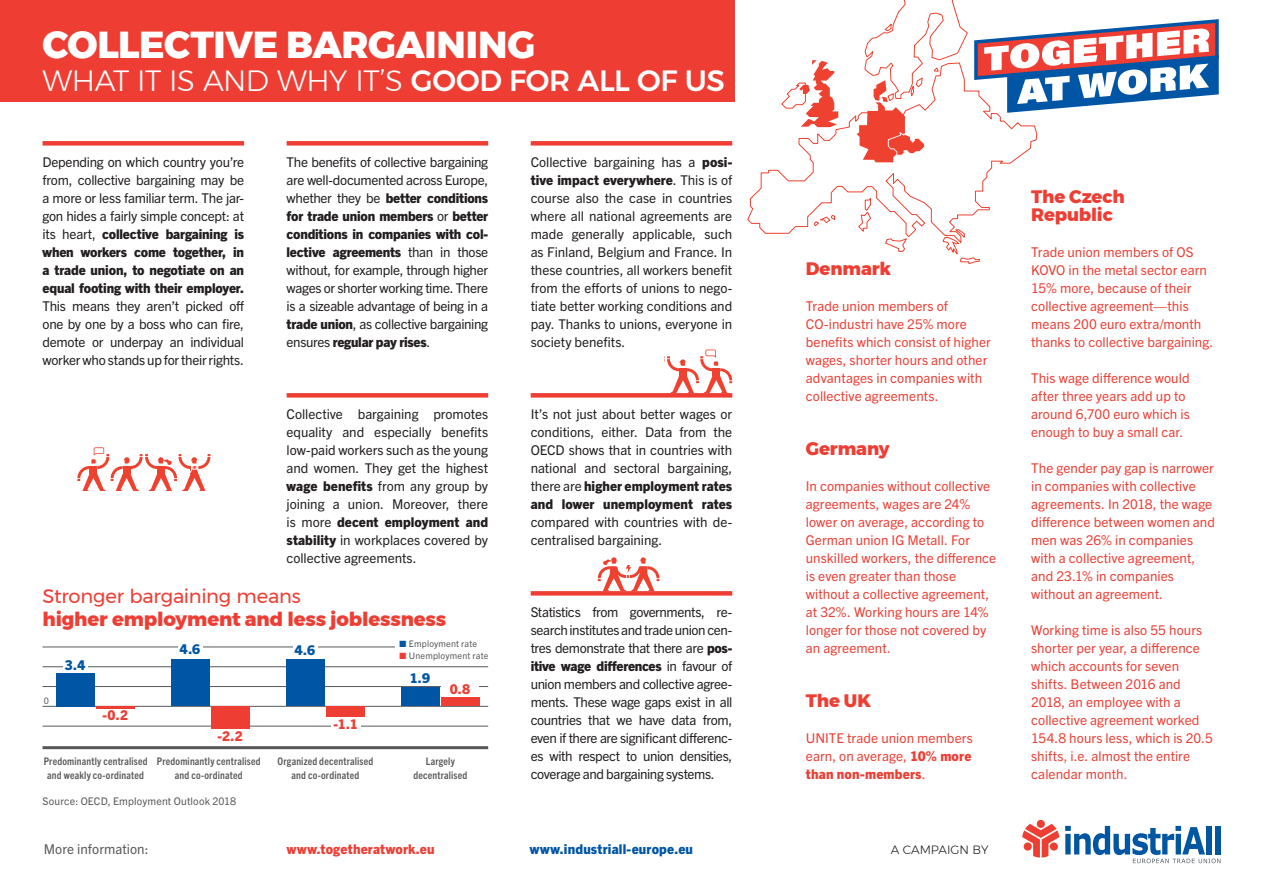
<style>
.page{position:relative;width:1263px;height:893px;background:#fff}
.page>*{position:absolute;margin:0;border:0;box-sizing:border-box;transform-origin:0 0}
._01_titulos_CAMPAÑAS{font:800 37.5px "Montserrat";letter-spacing:-.01em;color:#fff}
._01_titulos_CAMPAÑAS-2{font:300 29.25px "Montserrat";letter-spacing:-.02em;color:#fff}
._01_titulos_CAMPAÑAS-3{font:800 19.5px/23.4px "Montserrat";letter-spacing:-.01em;color:#ee3e34}
._03_TITULOS_NORMALES{font:800 18px/18px "Montserrat";letter-spacing:-.005em;color:#ee3e34}
._00_txt{font:13.5px/18px "Trade Gothic Next LT Pro";letter-spacing:-.01em;color:#231f20;text-align:justify}
._00_txt-2{font:13.5px/18px "Trade Gothic Next LT Pro";letter-spacing:.005em;color:#ee3e34}
._00_txt-3{font:800 13.5px "Trade Gothic Next LT Pro";letter-spacing:.015em;color:#0155a5}
._00_txt-4{font:800 13.5px "Trade Gothic Next LT Pro";letter-spacing:.015em;color:#ee3e34}
._00_txt-5{font:13.5px "Trade Gothic Next LT Pro";letter-spacing:.005em;color:#57585a}
.t1{font:300 12px "Montserrat";color:#231f20}
.t2{font:700 condensed 10.5px/13.5px "Trade Gothic Next LT Pro";letter-spacing:.015em;color:#57585a;text-align:center}
.t3{font:10.5px "Trade Gothic Next LT Pro";letter-spacing:.015em;color:#57585a}
._00_txt-6{font:9px "Trade Gothic Next LT Pro";letter-spacing:.02em;color:#57585a}
.s1{font-weight:500}
.s2{font-weight:800}
.s3{font-weight:400}
.s4{color:#0155a5}
.s5{color:#ee3e34}
</style>
<div class="page">
<svg style="left:747px;top:90px;width:290px;height:147px"></svg>
<svg style="left:780px;top:60px;width:58px;height:67px"></svg>
<svg style="left:813px;top:214px;width:23px;height:23px"></svg>
<svg style="left:857px;top:196px;width:15px;height:37px"></svg>
<svg style="left:885px;top:238px;width:22px;height:14px"></svg>
<svg style="left:942px;top:229px;width:38px;height:35px"></svg>
<svg style="left:856px;top:0;width:112px;height:162px"></svg>
<div style="left:0;top:0;width:734px;height:101px;background:#ee3e34"></div>
<svg style="left:1022px;top:820px;width:37px;height:38px"></svg>
<svg style="left:1065px;top:826px;width:155px;height:37px"></svg>
<div style="left:43px;top:141px;width:201px;height:5px;background:#ee3e34"></div>
<div style="left:287px;top:141px;width:201px;height:5px;background:#ee3e34"></div>
<div style="left:287px;top:393px;width:201px;height:5px;background:#ee3e34"></div>
<div style="left:531px;top:141px;width:201px;height:5px;background:#ee3e34"></div>
<div style="left:531px;top:393px;width:201px;height:5px;background:#ee3e34"></div>
<div style="left:531px;top:591px;width:201px;height:5px;background:#ee3e34"></div>
<hr style="left:43px;top:726px;width:445px;height:1px;background:#57585a">
<hr style="left:43px;top:706px;width:445px;height:1px;background:#57585a">
<hr style="left:43px;top:686px;width:445px;height:1px;background:#57585a">
<hr style="left:43px;top:666px;width:445px;height:1px;background:#57585a">
<hr style="left:43px;top:647px;width:445px;height:1px;background:#57585a">
<hr style="left:43px;top:746px;width:445px;height:3px;background:#57585a">
<div style="left:56px;top:673px;width:39px;height:33px;background:#0155a5"></div>
<hr style="left:97px;top:706px;width:38px;height:2px;background:#ee3e34">
<div style="left:63px;top:660px;width:24px;height:12px;background:#fff"></div>
<div style="left:171px;top:659px;width:39px;height:47px;background:#0155a5"></div>
<div style="left:212px;top:706px;width:38px;height:23px;background:#ee3e34"></div>
<div style="left:178px;top:644px;width:24px;height:13px;background:#fff"></div>
<div style="left:286px;top:659px;width:38px;height:47px;background:#0155a5"></div>
<div style="left:326px;top:706px;width:39px;height:11px;background:#ee3e34"></div>
<div style="left:293px;top:645px;width:24px;height:13px;background:#fff"></div>
<div style="left:331px;top:719px;width:30px;height:15px;background:#fff"></div>
<div style="left:401px;top:687px;width:38px;height:19px;background:#0155a5"></div>
<div style="left:441px;top:698px;width:39px;height:8px;background:#ee3e34"></div>
<div style="left:441px;top:684px;width:37px;height:13px;background:#fff"></div>
<div style="left:395px;top:635px;width:101px;height:30px;background:#fff"></div>
<svg style="left:974px;top:19px;width:245px;height:94px"></svg>
<svg style="left:77px;top:447px;width:133px;height:44px"></svg>
<svg style="left:667px;top:350px;width:65px;height:43px"></svg>
<svg style="left:598px;top:557px;width:61px;height:34px"></svg>
<p class="_01_titulos_CAMPAÑAS" style="left:43px;top:14px;width:494px">COLLECTIVE BARGAINING</p>
<p class="_01_titulos_CAMPAÑAS-2" style="left:43px;top:58px;width:684px">WHAT IT IS AND WHY IT’S <span class="s1">GOOD FOR ALL OF US</span></p>
<p class="_00_txt" style="left:43px;top:152px;width:203px">Depending on which country you’re from, collective bargaining may be a more or less familiar term. The jar&shy;gon hides a fairly simple concept: at its heart, <span class="s2">collective bargaining is when workers come together, in a trade union, to negotiate on an equal footing with their employer.<br></span>This means they aren’t picked off one by one by a boss who can fire, demote or underpay an individual worker who stands up for their rights.</p>
<p class="_00_txt" style="left:287px;top:152px;width:203px">The benefits of collective bargaining are well-documented across Europe, whether they be <span class="s2">better conditions for trade union members</span> or <span class="s2">better conditions in companies with col&shy;lective agreements</span> than in those without, for example, through higher wages or shorter working time. There is a sizeable advantage of being in a <span class="s2">trade union</span>, as collective bargaining ensures <span class="s2">regular pay rises</span>.</p>
<p class="_00_txt" style="left:287px;top:404px;width:203px">Collective bargaining promotes equality and especially benefits low-paid workers such as the young and women. They get the highest <span class="s2">wage benefits</span> from any group by joining a union. Moreover, there is more <span class="s2">decent employment and stability</span> in workplaces covered by collective agreements.</p>
<p class="_01_titulos_CAMPAÑAS-3" style="left:43px;top:584px;width:405px"><span class="s3">Stronger bargaining means<br></span>higher employment and less joblessness</p>
<p class="_00_txt-3" style="left:65px;top:656px;width:22px">3.4</p>
<p class="_00_txt-3" style="left:180px;top:640px;width:22px">4.6</p>
<p class="_00_txt-6" style="left:44px;top:695px;width:7px">0</p>
<p class="_00_txt-4" style="left:102px;top:706px;width:27px">-0.2</p>
<p class="t2" style="left:44px;top:754px;width:105px">Predominantly centralised and weakly co-ordinated</p>
<p class="_00_txt-4" style="left:217px;top:727px;width:27px">-2.2</p>
<p class="t2" style="left:157px;top:754px;width:105px">Predominantly centralised and co-ordinated</p>
<p class="t3" style="left:43px;top:794px;width:195px">Source: OECD, Employment Outlook 2018</p>
<p class="_00_txt-3" style="left:295px;top:640px;width:22px">4.6</p>
<p class="_00_txt-4" style="left:334px;top:714px;width:26px">-1.1</p>
<p class="t2" style="left:278px;top:754px;width:97px">Organized decentralised and co-ordinated</p>
<p class="_00_txt-6" style="left:399px;top:637px;width:79px"><span class="s4">■</span> Employment rate</p>
<p class="_00_txt-6" style="left:399px;top:649px;width:90px"><span class="s5">■</span> Unemployment rate</p>
<p class="_00_txt-3" style="left:410px;top:669px;width:22px">1.9</p>
<p class="_00_txt-4" style="left:450px;top:679px;width:22px">0.8</p>
<p class="t2" style="left:413px;top:754px;width:56px">Largely decentralised</p>
<p class="_00_txt" style="left:531px;top:152px;width:203px">Collective bargaining has a <span class="s2">posi&shy;tive impact everywhere</span>. This is of course also the case in countries where all national agreements are made generally applicable, such as Finland, Belgium and France. In these countries, all workers benefit from the efforts of unions to nego&shy;tiate better working conditions and pay. Thanks to unions, everyone in society benefits.</p>
<p class="_00_txt" style="left:531px;top:404px;width:203px">It’s not just about better wages or conditions, either. Data from the OECD shows that in countries with national and sectoral bargaining, there are <span class="s2">higher employment rates and lower unemployment rates </span>compared with countries with de&shy;centralised bargaining.</p>
<p class="_00_txt" style="left:531px;top:602px;width:203px">Statistics from governments, re&shy;search institutes and trade union cen&shy;tres demonstrate that there are <span class="s2">pos&shy;itive wage differences</span> in favour of union members and collective agree&shy;ments. These wage gaps exist in all countries that we have data from, even if there are significant differenc&shy;es with respect to union densities, coverage and bargaining systems.</p>
<p class="_00_txt-5" style="left:44px;top:840px;width:106px">More information:</p>
<p class="_00_txt-4" style="left:287px;top:840px;width:149px">www.togetheratwork.eu</p>
<p class="_00_txt-3" style="left:530px;top:840px;width:165px">www.industriall-europe.eu</p>
<p class="_03_TITULOS_NORMALES" style="left:806px;top:260px;width:87px">Denmark</p>
<p class="_00_txt-2" style="left:806px;top:296px;width:186px">Trade union members of<br>CO-industri have 25% more benefits which consist of higher wages, shorter hours and other advantages in companies with collective agreements.</p>
<p class="_03_TITULOS_NORMALES" style="left:806px;top:440px;width:85px">Germany</p>
<p class="_00_txt-2" style="left:806px;top:476px;width:192px">In companies without collective agreements, wages are 24% lower on average, according to<br>German union IG Metall. For unskilled workers, the difference is even greater than those without a collective agreement, at 32%. Working hours are 14% longer for those not covered by an agreement.</p>
<p class="_03_TITULOS_NORMALES" style="left:806px;top:692px;width:67px">The UK</p>
<p class="_00_txt-2" style="left:806px;top:728px;width:168px;text-align:justify">UNITE trade union members earn, on average, <span class="s2">10% more than non-members</span>.</p>
<p class="t1" style="left:891px;top:841px;width:99px">A CAMPAIGN BY</p>
<p class="_03_TITULOS_NORMALES" style="left:1031px;top:188px;width:95px">The Czech<br>Republic</p>
<p class="_00_txt-2" style="left:1031px;top:242px;width:184px">Trade union members of OS<br>KOVO in the metal sector earn<br>15% more, because of their collective agreement—this means 200 euro extra/month thanks to collective bargaining.</p>
<p class="_00_txt-2" style="left:1031px;top:368px;width:160px">This wage difference would after three years add up to around 6,700 euro which is enough to buy a small car.</p>
<p class="_00_txt-2" style="left:1031px;top:458px;width:185px">The gender pay gap is narrower in companies with collective agreements. In 2018, the wage difference between women and men was 26% in companies with a collective agreement, and 23.1% in companies without an agreement.</p>
<p class="_00_txt-2" style="left:1031px;top:620px;width:183px">Working time is also 55 hours shorter per year, a difference which accounts for seven shifts. Between 2016 and<br>2018, an employee with a collective agreement worked<br>154.8 hours less, which is 20.5 shifts, i.e. almost the entire calendar month.</p>
</div>
